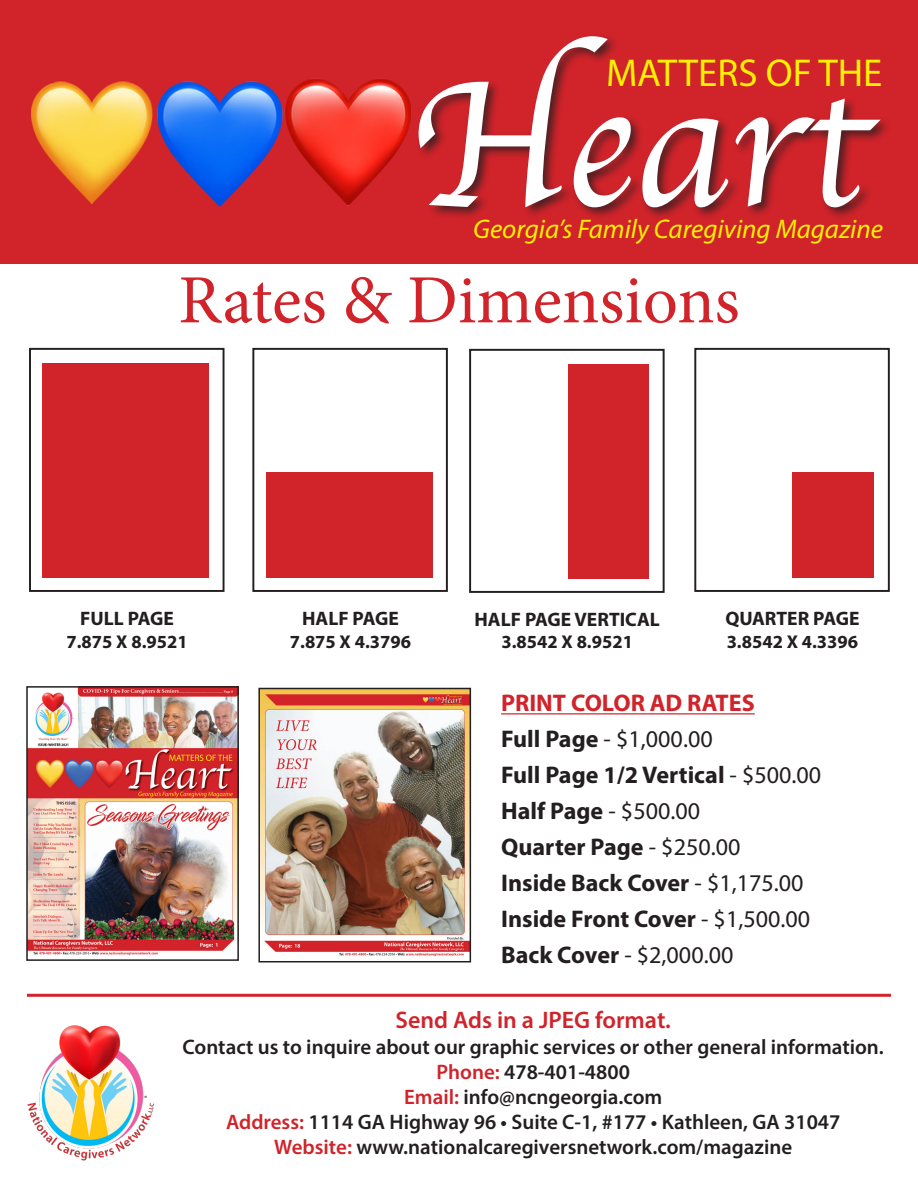
<style>
.page{position:relative;width:918px;height:1188px;background:#fff}
.page>*{position:absolute;margin:0;border:0;box-sizing:border-box;transform-origin:0 0}
.t1{font:187.65px "Apple Chancery";color:#fff}
.t2{font:69px "Minion Pro";color:#d1232a}
.t3{font:39px "Myriad Pro";color:#fff101}
.t4{font:italic 27px "Myriad Pro";color:#fff101}
.t5{font:700 24.15px "Myriad Pro";color:#231f20}
.t6{font:24.15px "Myriad Pro";color:#231f20}
.t7{font:700 24.15px "Myriad Pro";color:#d1232a}
.t8{font:600 24px "Myriad Pro";color:#d1232a}
.t9{font:600 21px "Myriad Pro";color:#231f20}
.t10{font:700 19.5px "Myriad Pro";color:#231f20}
.t11{font:700 18.6px "Myriad Pro";color:#231f20}
.s1{font-weight:700}
.s2{font-weight:400}
.s3{color:#d1232a}
</style>
<div class="page">
<div style="left:29px;top:348px;width:196px;height:244px;border:2px solid #231f20"></div>
<div style="left:43px;top:363px;width:166px;height:215px;background:#d1232a"></div>
<div style="left:469px;top:349px;width:196px;height:244px;border:2px solid #231f20"></div>
<div style="left:569px;top:364px;width:80px;height:215px;background:#d1232a"></div>
<div style="left:694px;top:348px;width:196px;height:244px;border:2px solid #231f20"></div>
<div style="left:792px;top:472px;width:82px;height:106px;background:#d1232a"></div>
<div style="left:252px;top:348px;width:196px;height:244px;border:2px solid #231f20"></div>
<div style="left:266px;top:472px;width:166px;height:106px;background:#d1232a"></div>
<hr style="left:501px;top:713px;width:254px;height:1px;background:#d1232a">
<div style="left:0;top:0;width:918px;height:264px;background:#d1232a"></div>
<div style="left:416px;top:34px;width:477px;height:186px;background:#231f20;opacity:.75"></div>
<img style="left:157px;top:81px;width:124px;height:127px">
<img style="left:281px;top:79px;width:130px;height:127px">
<img style="left:31px;top:81px;width:122px;height:123px">
<img style="left:29px;top:689px;width:207px;height:267px">
<div style="left:26px;top:686px;width:213px;height:275px;border:2px solid #231f20"></div>
<img style="left:261px;top:691px;width:207px;height:266px">
<div style="left:258px;top:688px;width:213px;height:274px;border:2px solid #231f20"></div>
<img style="left:27px;top:1025px;width:127px;height:136px">
<hr style="left:27px;top:994px;width:864px;height:3px;background:#d1232a">
<p class="t1" style="left:409px;top:-5px;width:462px">Heart</p>
<p class="t4" style="left:473px;top:213px;width:411px">Georgia’s Family Caregiving Magazine</p>
<p class="t3" style="left:606px;top:49px;width:278px">MATTERS OF THE</p>
<p class="t2" style="left:178px;top:254px;width:563px">Rates &amp; Dimensions</p>
<p class="t10" style="left:80px;top:606px;width:95px">FULL PAGE</p>
<p class="t11" style="left:67px;top:629px;width:123px">7.875 X 8.9521</p>
<p class="t10" style="left:302px;top:606px;width:98px">HALF PAGE</p>
<p class="t11" style="left:290px;top:629px;width:123px">7.875 X 4.3796</p>
<p class="t10" style="left:475px;top:607px;width:187px">HALF PAGE VERTICAL</p>
<p class="t11" style="left:501px;top:630px;width:133px">3.8542 X 8.9521</p>
<p class="t10" style="left:725px;top:606px;width:136px">QUARTER PAGE</p>
<p class="t11" style="left:727px;top:629px;width:133px">3.8542 X 4.3396</p>
<p class="t7" style="left:501px;top:688px;width:255px">PRINT COLOR AD RATES</p>
<p class="t6" style="left:501px;top:724px;width:213px"><span class="s1">Full Page</span> - $1,000.00</p>
<p class="t5" style="left:501px;top:760px;width:322px">Full Page 1/2 Vertical <span class="s2">- $500.00</span></p>
<p class="t5" style="left:501px;top:796px;width:201px">Half Page <span class="s2">- $500.00</span></p>
<p class="t5" style="left:501px;top:832px;width:241px">Quarter Page <span class="s2">- $250.00</span></p>
<p class="t5" style="left:501px;top:868px;width:304px">Inside Back Cover <span class="s2">- $1,175.00</span></p>
<p class="t5" style="left:501px;top:904px;width:311px">Inside Front Cover <span class="s2">- $1,500.00</span></p>
<p class="t6" style="left:501px;top:940px;width:234px"><span class="s1">Back Cover</span> - $2,000.00</p>
<p class="t8" style="left:396px;top:1005px;width:277px">Send Ads in a JPEG format.</p>
<p class="t9" style="left:183px;top:1033px;width:703px">Contact us to inquire about our graphic services or other general information.</p>
<p class="t9" style="left:437px;top:1058px;width:195px"><span class="s3">Phone:</span> 478-401-4800</p>
<p class="t9" style="left:404px;top:1084px;width:260px"><span class="s3">Email:</span> info@ncngeorgia.com</p>
<p class="t9" style="left:226px;top:1109px;width:616px"><span class="s3">Address:</span> 1114 GA Highway 96 • Suite C-1, #177 • Kathleen, GA 31047</p>
<p class="t9" style="left:274px;top:1134px;width:520px"><span class="s3">Website:</span> www.nationalcaregiversnetwork.com/magazine</p>
</div>
